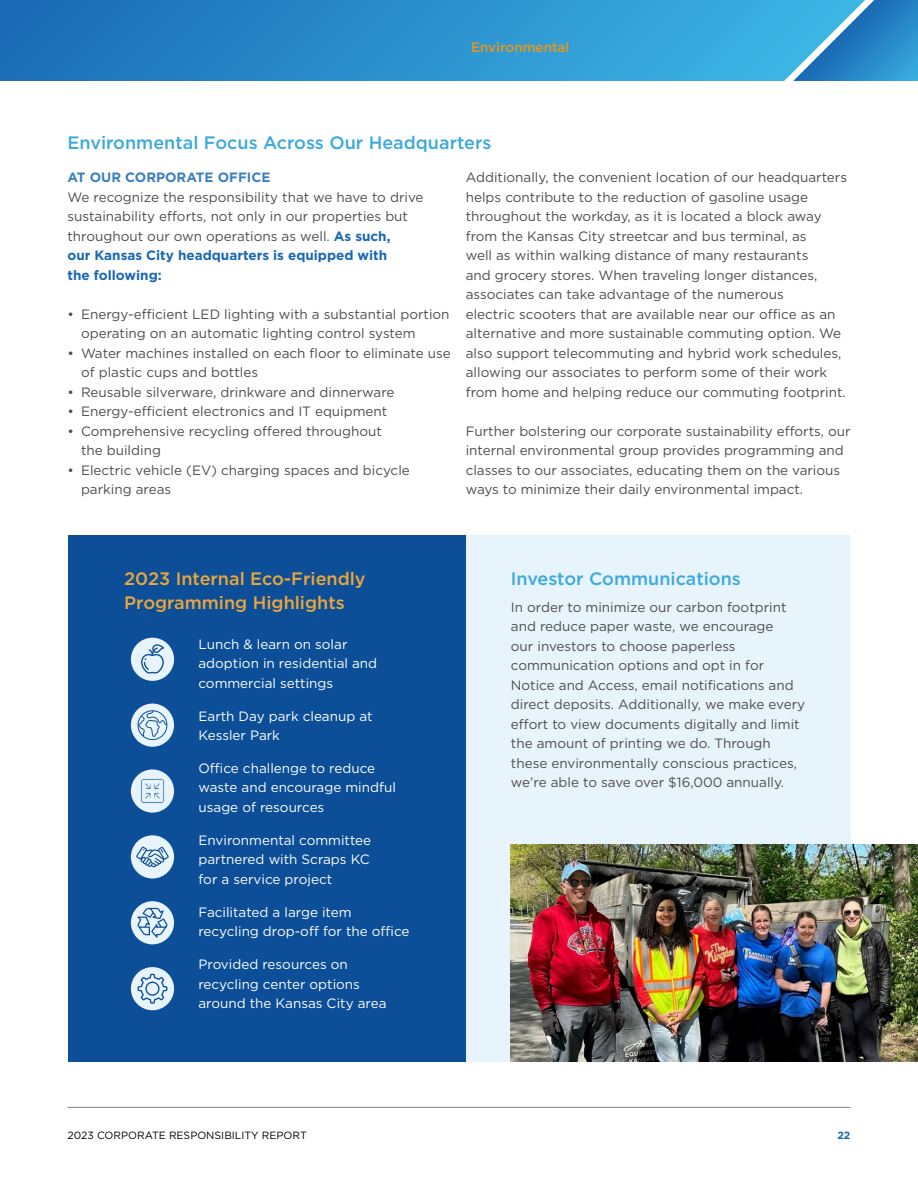
<style>
.page{position:relative;width:918px;height:1188px;background:#fff}
.page>*{position:absolute;margin:0;border:0;box-sizing:border-box;transform-origin:0 0}
.t1{font:500 18px "Gotham";color:#3ca9dd}
.t2{font:500 18px/23.4px "Gotham";color:#eba73b}
.t3{font:13.5px/19.5px "Gotham";color:#4d4d4f}
.t4{font:13.5px/19.5px "Gotham";color:#fff}
.t5{font:700 13.5px "Gotham";color:#3b7fbe}
.t6{font:500 13.5px "Gotham";color:#e89719}
.t7{font:10.5px "Gotham";color:#000}
.t8{font:700 10.5px "Gotham";color:#1968b3}
.s1{font-weight:700;color:#1968b3}
</style>
<div class="page">
<div style="left:68px;top:536px;width:398px;height:526px;background:#0c4e98"></div>
<div style="left:466px;top:536px;width:385px;height:526px;background:#e8f4fb"></div>
<div style="left:131px;top:638px;width:43px;height:43px;background:#e8f4fb;border-radius:50%"></div>
<div style="left:131px;top:704px;width:43px;height:43px;background:#e8f4fb;border-radius:50%"></div>
<div style="left:131px;top:769px;width:43px;height:44px;background:#e8f4fb;border-radius:50%"></div>
<div style="left:131px;top:835px;width:43px;height:44px;background:#e8f4fb;border-radius:50%"></div>
<div style="left:131px;top:901px;width:43px;height:43px;background:#e8f4fb;border-radius:50%"></div>
<div style="left:131px;top:967px;width:43px;height:43px;background:#e8f4fb;border-radius:50%"></div>
<img style="left:511px;top:844px;width:407px;height:218px">
<svg style="left:141px;top:644px;width:23px;height:30px"></svg>
<svg style="left:138px;top:710px;width:29px;height:30px"></svg>
<svg style="left:137px;top:908px;width:31px;height:30px"></svg>
<svg style="left:136px;top:846px;width:33px;height:21px"></svg>
<svg style="left:140px;top:779px;width:25px;height:25px"></svg>
<svg style="left:138px;top:974px;width:29px;height:30px"></svg>
<svg style="left:0;top:0;width:793px;height:81px;background:#2b8fcc"></svg>
<svg style="left:793px;top:0;width:125px;height:81px;background:#3a97d0"></svg>
<hr style="left:68px;top:1107px;width:783px;height:1px;background:#808285">
<p class="t6" style="left:471px;top:38px;width:100px">Environmental</p>
<h1 class="t1" style="left:68px;top:131px;width:426px">Environmental Focus Across Our Headquarters</h1>
<p class="t5" style="left:68px;top:169px;width:204px">AT OUR CORPORATE OFFICE</p>
<p class="t3" style="left:68px;top:187px;width:358px">We recognize the responsibility that we have to drive sustainability efforts, not only in our properties but throughout our own operations as well. <span class="s1">As such,<br>our Kansas City headquarters is equipped with<br>the following:</span></p>
<p class="t3" style="left:81px;top:304px;width:370px;text-indent:-14px">• Energy-efficient LED lighting with a substantial portion operating on an automatic lighting control system</p>
<p class="t3" style="left:81px;top:343px;width:371px;text-indent:-14px">• Water machines installed on each floor to eliminate use of plastic cups and bottles</p>
<p class="t3" style="left:68px;top:382px;width:329px">• Reusable silverware, drinkware and dinnerware</p>
<p class="t3" style="left:68px;top:402px;width:321px">• Energy-efficient electronics and IT equipment</p>
<p class="t3" style="left:81px;top:421px;width:302px;text-indent:-14px">• Comprehensive recycling offered throughout the building</p>
<p class="t3" style="left:81px;top:460px;width:330px;text-indent:-14px">• Electric vehicle (EV) charging spaces and bicycle parking areas</p>
<p class="t3" style="left:466px;top:167px;width:383px">Additionally, the convenient location of our headquarters helps contribute to the reduction of gasoline usage throughout the workday, as it is located a block away from the Kansas City streetcar and bus terminal, as<br>well as within walking distance of many restaurants<br>and grocery stores. When traveling longer distances, associates can take advantage of the numerous<br>electric scooters that are available near our office as an alternative and more sustainable commuting option. We also support telecommuting and hybrid work schedules, allowing our associates to perform some of their work from home and helping reduce our commuting footprint.</p>
<p class="t3" style="left:466px;top:421px;width:386px">Further bolstering our corporate sustainability efforts, our internal environmental group provides programming and classes to our associates, educating them on the various ways to minimize their daily environmental impact.</p>
<h1 class="t2" style="left:124px;top:567px;width:243px">2023 Internal Eco-Friendly<br>Programming Highlights</h1>
<p class="t4" style="left:198px;top:634px;width:180px">Lunch &amp; learn on solar adoption in residential and commercial settings</p>
<p class="t4" style="left:198px;top:706px;width:176px">Earth Day park cleanup at<br>Kessler Park</p>
<p class="t4" style="left:198px;top:758px;width:199px">Office challenge to reduce waste and encourage mindful usage of resources</p>
<p class="t4" style="left:198px;top:830px;width:174px;text-align:justify">Environmental committee partnered with Scraps KC for a service project</p>
<p class="t4" style="left:198px;top:902px;width:213px">Facilitated a large item recycling drop-off for the office</p>
<p class="t4" style="left:198px;top:955px;width:190px">Provided resources on recycling center options around the Kansas City area</p>
<h1 class="t1" style="left:511px;top:567px;width:232px">Investor Communications</h1>
<p class="t3" style="left:511px;top:597px;width:296px">In order to minimize our carbon footprint and reduce paper waste, we encourage<br>our investors to choose paperless communication options and opt in for Notice and Access, email notifications and direct deposits. Additionally, we make every effort to view documents digitally and limit the amount of printing we do. Through these environmentally conscious practices, we’re able to save over $16,000 annually.</p>
<p class="t7" style="left:68px;top:1128px;width:241px">2023 CORPORATE RESPONSIBILITY REPORT</p>
<p class="t8" style="left:837px;top:1128px;width:15px">22</p>
</div>
